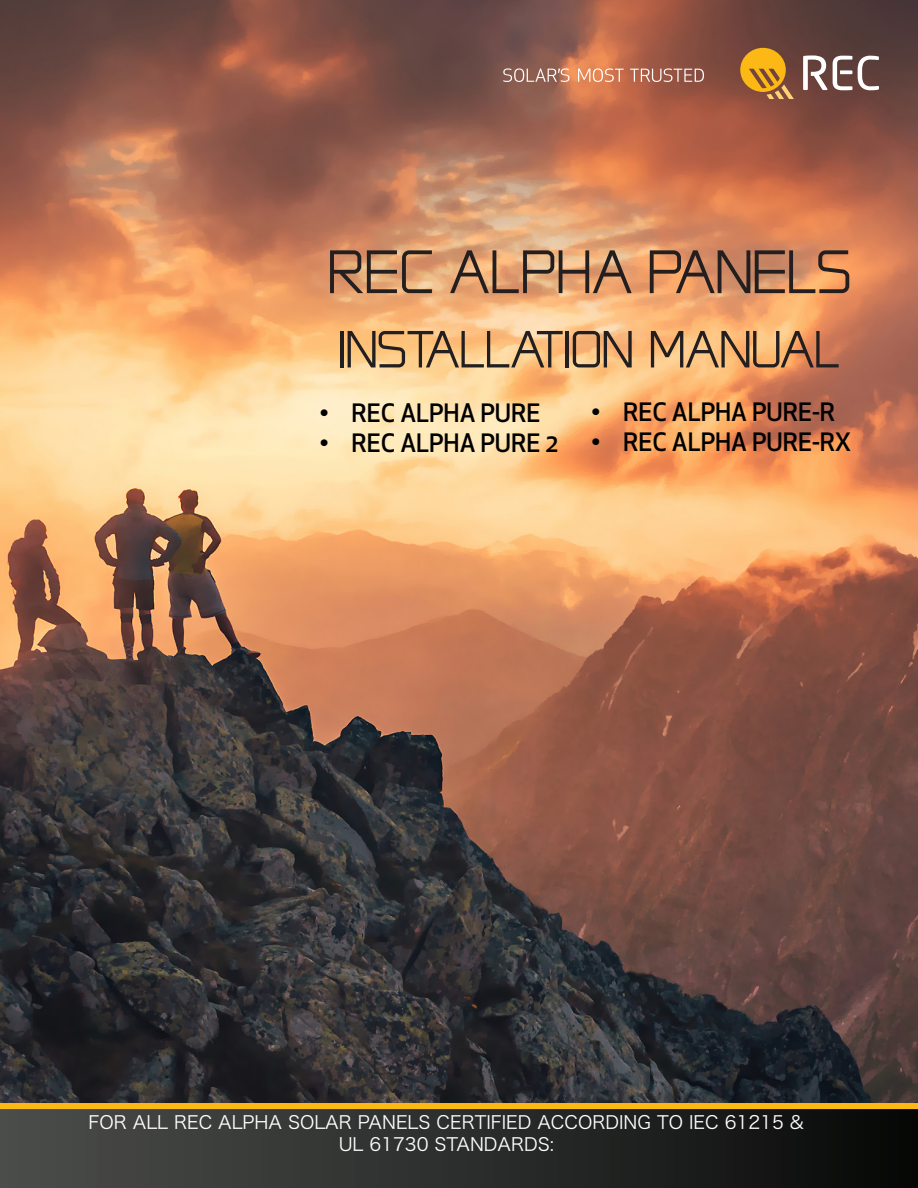
<style>
.page{position:relative;width:918px;height:1188px;background:#fff}
.page>*{position:absolute;margin:0;border:0;box-sizing:border-box;transform-origin:0 0}
.t1{font:72.6px "REC Tech 2011";letter-spacing:.01em;color:#231f20}
.t2{font:61.95px "REC Tech 2011";color:#231f20}
.t3{font:500 24.75px "Apex New";color:#000}
.t4{font:18px/21.6px "Hira Kaku Pro W3";color:#fff;text-align:center}
</style>
<div class="page">
<img style="left:0;top:0;width:918px;height:1103px">
<div style="left:0;top:1107px;width:918px;height:81px;background:linear-gradient(to right,#4d4f4b,#090a09)"></div>
<div style="left:0;top:1103px;width:918px;height:6px;background:#fcb814"></div>
<svg style="left:740px;top:48px;width:54px;height:51px;background:#bd832b"></svg>
<svg style="left:833px;top:56px;width:46px;height:34px"></svg>
<svg style="left:803px;top:55px;width:24px;height:35px"></svg>
<svg style="left:503px;top:68px;width:67px;height:14px"></svg>
<svg style="left:578px;top:68px;width:46px;height:14px"></svg>
<svg style="left:630px;top:68px;width:74px;height:14px"></svg>
<h1 class="t1" style="left:328px;top:238px;width:524px">REC ALPHA PANELS</h1>
<h2 class="t2" style="left:339px;top:321px;width:503px">INSTALLATION MANUAL</h2>
<h3 class="t3" style="left:320px;top:396px;width:222px">• REC ALPHA PURE</h3>
<h3 class="t3" style="left:320px;top:426px;width:240px">• REC ALPHA PURE 2</h3>
<h3 class="t3" style="left:591px;top:396px;width:246px">• REC ALPHA PURE-R</h3>
<h3 class="t3" style="left:591px;top:426px;width:262px">• REC ALPHA PURE-RX</h3>
<p class="t4" style="left:89px;top:1110px;width:717px">FOR ALL REC ALPHA SOLAR PANELS CERTIFIED ACCORDING TO IEC 61215 &amp;<br>UL 61730 STANDARDS:</p>
</div>
